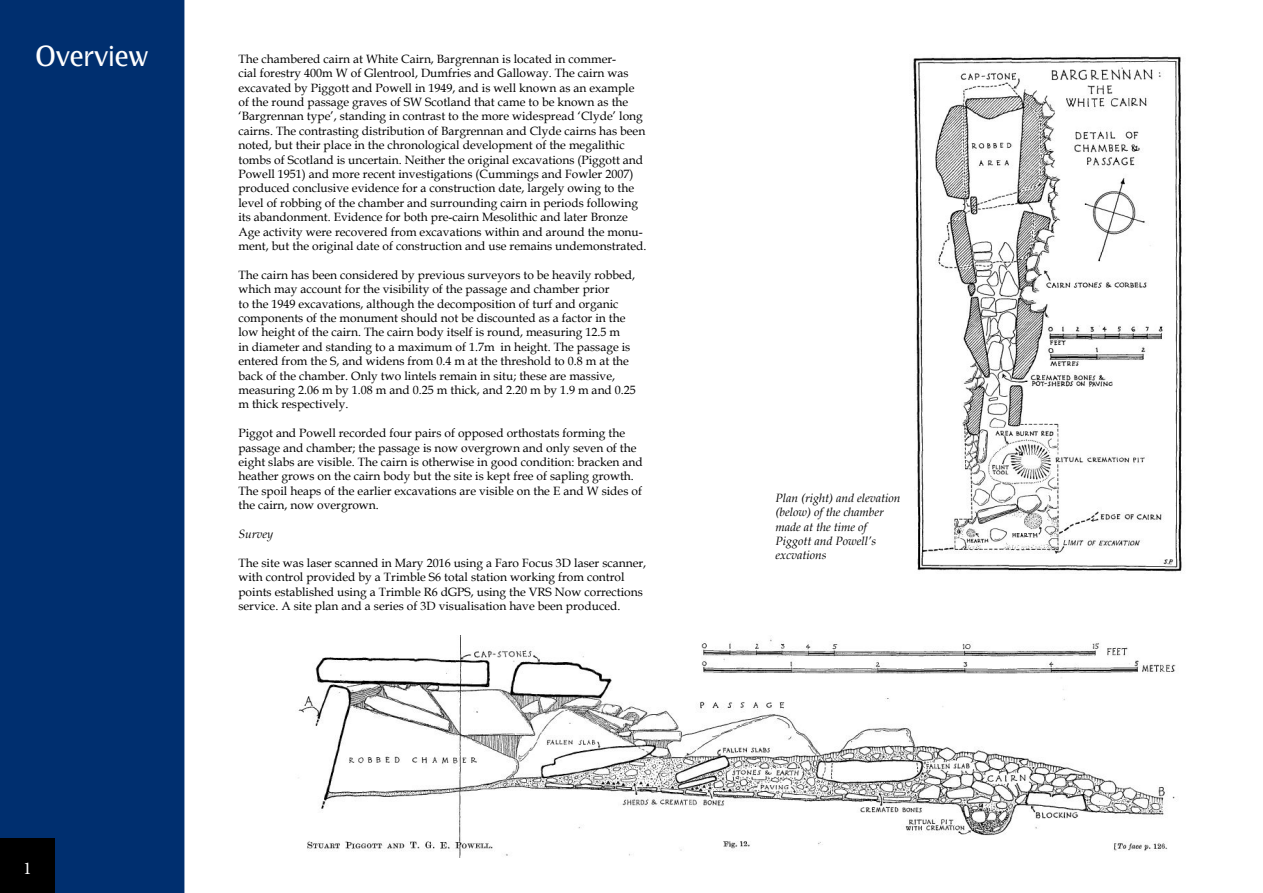
<style>
.page{position:relative;width:1263px;height:893px;background:#fff}
.page>*{position:absolute;margin:0;border:0;box-sizing:border-box;transform-origin:0 0}
.t1{font:27px "Bradlo Sans";color:#fff}
.t2{font:18px "Minion Pro";color:#fff}
.t3{font:12px/14.4px "Book Antiqua";color:#000}
.t4{font:italic 12px/14.4px "Book Antiqua";color:#000}
</style>
<div class="page">
<div style="left:1px;top:1px;width:183px;height:891px;background:#002f6f"></div>
<div style="left:0;top:0;width:184px;height:893px;border:2px solid #002f6f"></div>
<div style="left:0;top:839px;width:55px;height:54px;background:#000"></div>
<img style="left:298px;top:635px;width:878px;height:223px">
<img style="left:913px;top:56px;width:269px;height:517px">
<h1 class="t1" style="left:35px;top:42px;width:114px">Overview</h1>
<p class="t3" style="left:238px;top:51px;width:409px">The chambered cairn at White Cairn, Bargrennan is located in commer-<br>cial forestry 400m W of Glentrool, Dumfries and Galloway. The cairn was excavated by Piggott and Powell in 1949, and is well known as an example of the round passage graves of SW Scotland that came to be known as the ‘Bargrennan type’, standing in contrast to the more widespread ‘Clyde’ long cairns. The contrasting distribution of Bargrennan and Clyde cairns has been noted, but their place in the chronological development of the megalithic tombs of Scotland is uncertain. Neither the original excavations (Piggott and Powell 1951) and more recent investigations (Cummings and Fowler 2007) produced conclusive evidence for a construction date, largely owing to the level of robbing of the chamber and surrounding cairn in periods following its abandonment. Evidence for both pre-cairn Mesolithic and later Bronze Age activity were recovered from excavations within and around the monu&shy;ment, but the original date of construction and use remains undemonstrated.</p>
<p class="t3" style="left:238px;top:267px;width:399px">The cairn has been considered by previous surveyors to be heavily robbed, which may account for the visibility of the passage and chamber prior<br>to the 1949 excavations, although the decomposition of turf and organic components of the monument should not be discounted as a factor in the low height of the cairn. The cairn body itself is round, measuring 12.5 m<br>in diameter and standing to a maximum of 1.7m in height. The passage is entered from the S, and widens from 0.4 m at the threshold to 0.8 m at the back of the chamber. Only two lintels remain in situ; these are massive, measuring 2.06 m by 1.08 m and 0.25 m thick, and 2.20 m by 1.9 m and 0.25 m thick respectively.</p>
<p class="t3" style="left:238px;top:426px;width:406px">Piggot and Powell recorded four pairs of opposed orthostats forming the passage and chamber; the passage is now overgrown and only seven of the eight slabs are visible. The cairn is otherwise in good condition: bracken and heather grows on the cairn body but the site is kept free of sapling growth.<br>The spoil heaps of the earlier excavations are visible on the E and W sides of the cairn, now overgrown.</p>
<p class="t4" style="left:238px;top:526px;width:36px">Survey</p>
<p class="t3" style="left:238px;top:555px;width:409px">The site was laser scanned in Mary 2016 using a Faro Focus 3D laser scanner, with control provided by a Trimble S6 total station working from control points established using a Trimble R6 dGPS, using the VRS Now corrections service. A site plan and a series of 3D visualisation have been produced.</p>
<h2 class="t2" style="left:23px;top:856px;width:10px">1</h2>
<p class="t4" style="left:775px;top:490px;width:126px">Plan (right) and elevation (below) of the chamber made at the time of<br>Piggott and Powell’s excvations</p>
</div>
